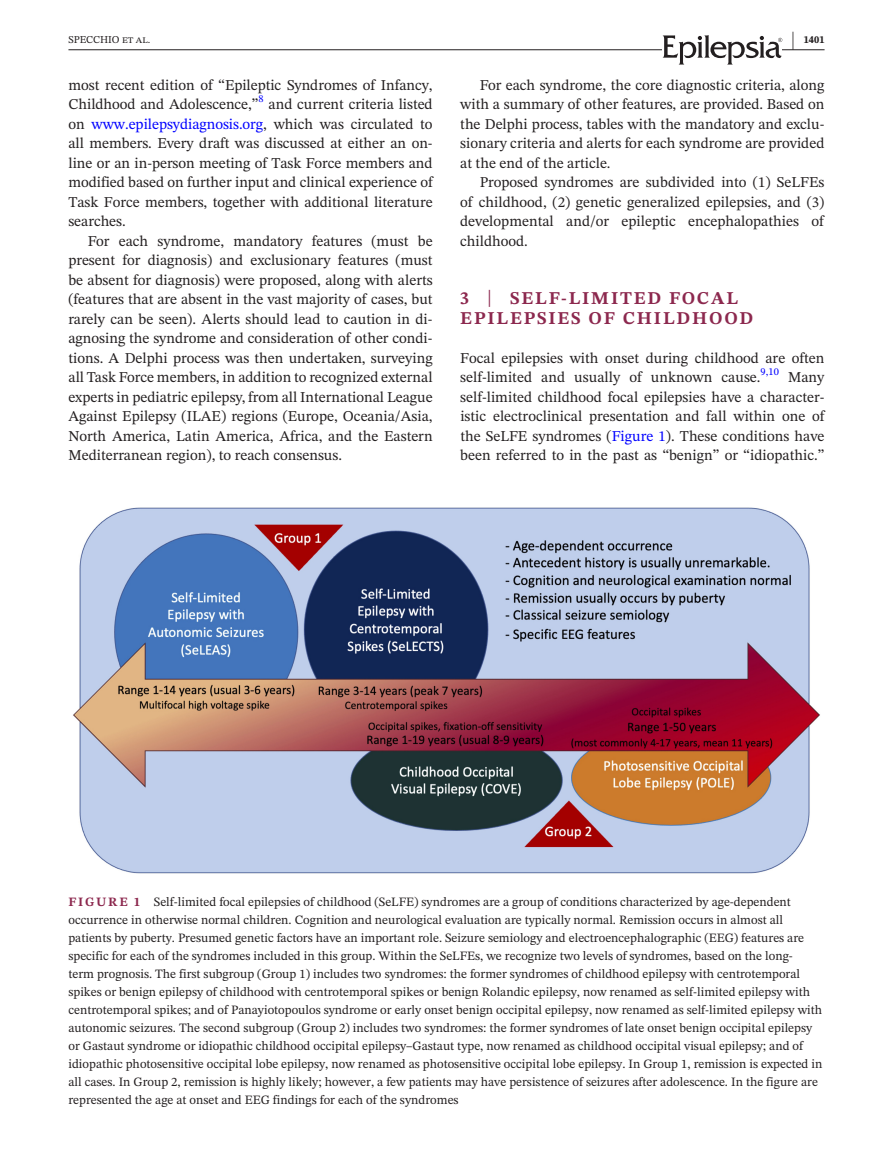
<style>
.page{position:relative;width:893px;height:1174px;background:#fff}
.page>*{position:absolute;margin:0;border:0;box-sizing:border-box;transform-origin:0 0}
.t1{font:700 21px "STIX Two Text";color:#231f20;scale:.42 1}
.t2{font:700 18px/19.5px "STIX Two Text";letter-spacing:.1em;color:#8c284e}
.t3{font:15px/19.5px "STIX Two Text";color:#231f20;text-align:justify}
.t4{font:12.75px/18px "STIX Two Text";color:#231f20}
.t5{font:10.5px "STIX Two Text";color:#231f20}
.t6{font:10.5px "STIX Two Text";color:#00f}
.t7{font:700 10.5px "STIX Two Text";color:#231f20}
.s1{color:#00f}
.s2{font-weight:400;font-size:23.7px}
.s3{font-weight:700;color:#8c284e}
</style>
<div class="page">
<hr style="left:68px;top:49px;width:756px;height:1px;background:#231f20">
<svg style="left:663px;top:35px;width:119px;height:30px"></svg>
<img style="left:73px;top:507px;width:747px;height:366px">
<h1 class="t1" style="left:792px;top:24px;width:8px">|</h1>
<p class="t5" style="left:68px;top:32px;width:83px">SPECCHIO et al.</p>
<p class="t7" style="left:804px;top:32px;width:22px">1401</p>
<p class="t3" style="left:68px;top:75px;width:366px">most recent edition of “Epileptic Syndromes of Infancy,<br>Childhood and Adolescence,”</p>
<p class="t3" style="left:460px;top:75px;width:366px;text-indent:20px">For each syndrome, the core diagnostic criteria, along with a summary of other features, are provided. Based on the Delphi process, tables with the mandatory and exclu&shy;sionary criteria and alerts for each syndrome are provided at the end of the article.</p>
<p class="t3" style="left:460px;top:172px;width:366px;text-indent:20px">Proposed syndromes are subdivided into (1) SeLFEs of childhood, (2) genetic generalized epilepsies, and (3) developmental and/or epileptic encephalopathies of childhood.</p>
<p class="t6" style="left:259px;top:91px;width:7px">8</p>
<p class="t3" style="left:68px;top:94px;width:366px;text-indent:200px">and current criteria listed on <span class="s1">www.epilepsydiagnosis.org</span>, which was circulated to all members. Every draft was discussed at either an on&shy;line or an in-person meeting of Task Force members and modified based on further input and clinical experience of Task Force members, together with additional literature searches.</p>
<p class="t3" style="left:68px;top:231px;width:366px;text-indent:20px">For each syndrome, mandatory features (must be present for diagnosis) and exclusionary features (must be absent for diagnosis) were proposed, along with alerts (features that are absent in the vast majority of cases, but rarely can be seen). Alerts should lead to caution in di&shy;agnosing the syndrome and consideration of other condi&shy;tions. A Delphi process was then undertaken, surveying all Task Force members, in addition to recognized external experts in pediatric epilepsy, from all International League Against Epilepsy (ILAE) regions (Europe, Oceania/Asia, North America, Latin America, Africa, and the Eastern Mediterranean region), to reach consensus.</p>
<p class="t2" style="left:460px;top:289px;width:295px">3 <span class="s2">|</span> SELF-LIMITED FOCAL<br>EPILEPSIES OF CHILDHOOD</p>
<p class="t3" style="left:460px;top:348px;width:366px">Focal epilepsies with onset during childhood are often self-limited and usually of unknown cause.</p>
<p class="t6" style="left:761px;top:364px;width:20px">9,10</p>
<p class="t3" style="left:460px;top:367px;width:366px;text-indent:328px">Many self-limited childhood focal epilepsies have a character&shy;istic electroclinical presentation and fall within one of the SeLFE syndromes (<span class="s1">Figure 1</span>). These conditions have been referred to in the past as “benign” or “idiopathic.”</p>
<p class="t4" style="left:68px;top:892px;width:755px"><span class="s3">FIGURE 1</span> Self-limited focal epilepsies of childhood (SeLFE) syndromes are a group of conditions characterized by age-dependent occurrence in otherwise normal children. Cognition and neurological evaluation are typically normal. Remission occurs in almost all patients by puberty. Presumed genetic factors have an important role. Seizure semiology and electroencephalographic (EEG) features are specific for each of the syndromes included in this group. Within the SeLFEs, we recognize two levels of syndromes, based on the long-<br>term prognosis. The first subgroup (Group 1) includes two syndromes: the former syndromes of childhood epilepsy with centrotemporal spikes or benign epilepsy of childhood with centrotemporal spikes or benign Rolandic epilepsy, now renamed as self-limited epilepsy with centrotemporal spikes; and of Panayiotopoulos syndrome or early onset benign occipital epilepsy, now renamed as self-limited epilepsy with autonomic seizures. The second subgroup (Group 2) includes two syndromes: the former syndromes of late onset benign occipital epilepsy or Gastaut syndrome or idiopathic childhood occipital epilepsy–Gastaut type, now renamed as childhood occipital visual epilepsy; and of idiopathic photosensitive occipital lobe epilepsy, now renamed as photosensitive occipital lobe epilepsy. In Group 1, remission is expected in all cases. In Group 2, remission is highly likely; however, a few patients may have persistence of seizures after adolescence. In the figure are represented the age at onset and EEG findings for each of the syndromes</p>
</div>
